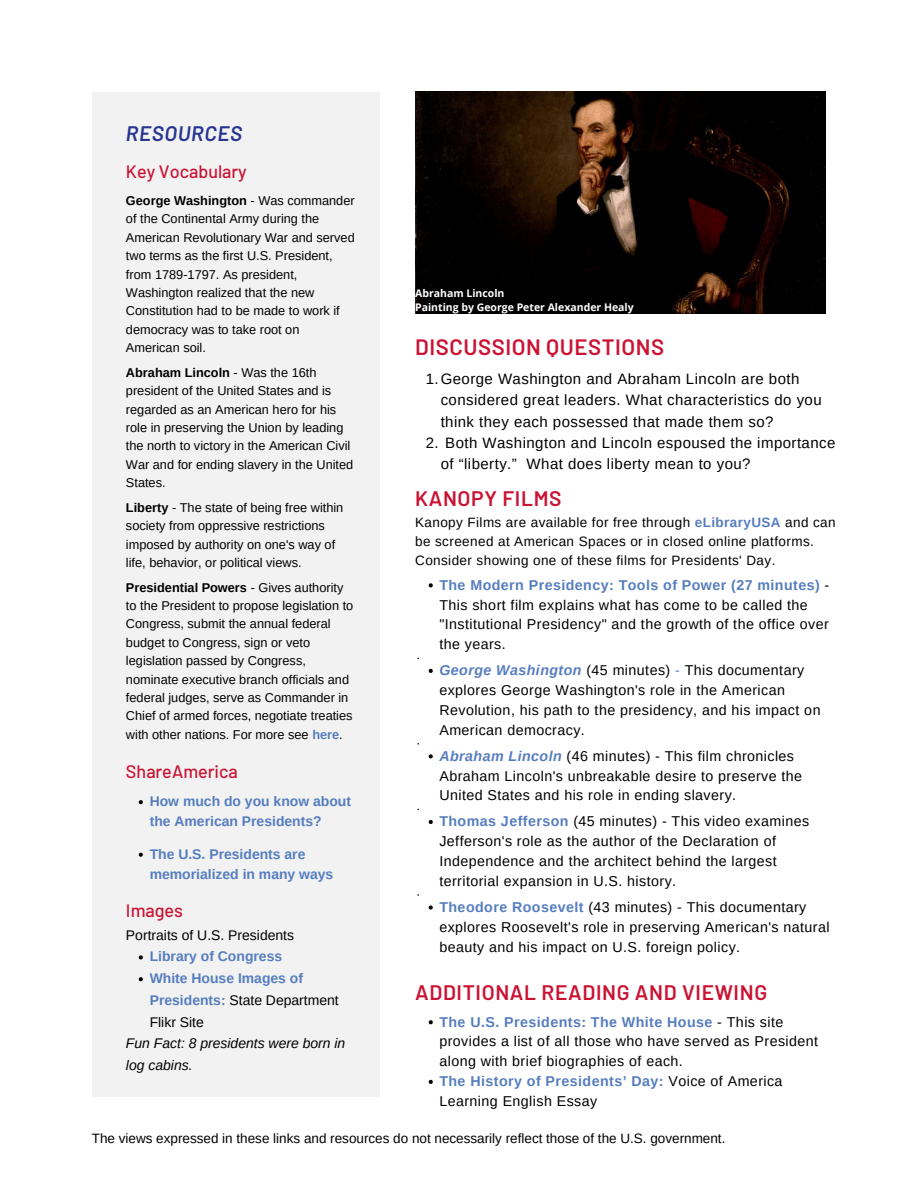
<style>
.page{position:relative;width:918px;height:1188px;background:#fff}
.page>*{position:absolute;margin:0;border:0;box-sizing:border-box;transform-origin:0 0}
.t1{font:600 22.2px "Barlow";letter-spacing:.025em;color:#cb1334}
.t2{font:600 21px "Barlow";letter-spacing:.03em;color:#cb1334}
.t3{font:italic 600 21px "Barlow";letter-spacing:.03em;color:#273591}
.t4{font:500 18px "Barlow";color:#cb1334}
.t5{font:15px/21.3px "Arimo";letter-spacing:.03em;color:#000}
.t6{font:14.25px/19.8px "Arimo";letter-spacing:.03em;color:#000}
.t7{font:700 13.95px/21.8px "Arimo";color:#557dbf}
.t8{font:italic 13.95px/21.8px "Arimo";color:#000}
.t9{font:13.95px "Arimo";color:#000}
.t10{font:13.5px/18.8px "Arimo";letter-spacing:.03em;color:#000}
.t11{font:13.5px "Arimo";color:#000}
.t12{font:12.75px/18.3px "Arimo";color:#000}
.t13{font:700 10.5px/14px "Open Sans";color:#fff}
.s1{font-weight:700}
.s2{font-weight:700;color:#557dbf}
.s3{font-weight:400;color:#000}
.s4{font-weight:700;font-style:italic;color:#557dbf}
.s5{color:#557dbf}
</style>
<div class="page">
<div style="left:92px;top:92px;width:288px;height:1004px;background:#f2f2f2"></div>
<img style="left:415px;top:92px;width:411px;height:221px">
<svg style="left:429px;top:583px;width:4px;height:4px"></svg>
<svg style="left:429px;top:669px;width:4px;height:4px"></svg>
<svg style="left:429px;top:754px;width:4px;height:4px"></svg>
<svg style="left:429px;top:820px;width:4px;height:4px"></svg>
<svg style="left:429px;top:905px;width:4px;height:5px"></svg>
<svg style="left:429px;top:1020px;width:4px;height:4px"></svg>
<svg style="left:429px;top:1080px;width:4px;height:4px"></svg>
<svg style="left:139px;top:800px;width:4px;height:4px"></svg>
<svg style="left:139px;top:853px;width:4px;height:4px"></svg>
<svg style="left:139px;top:955px;width:4px;height:5px"></svg>
<svg style="left:139px;top:977px;width:4px;height:4px"></svg>
<h2 class="t3" style="left:126px;top:120px;width:118px">RESOURCES</h2>
<p class="t4" style="left:126px;top:160px;width:122px">Key Vocabulary</p>
<p class="t12" style="left:126px;top:191px;width:230px"><span class="s1">George Washington</span> - Was commander of the Continental Army during the<br>American Revolutionary War and served two terms as the first U.S. President, from 1789-1797. As president,<br>Washington realized that the new<br>Constitution had to be made to work if democracy was to take root on<br>American soil.</p>
<p class="t12" style="left:126px;top:363px;width:229px"><span class="s1">Abraham Lincoln</span> - Was the 16th president of the United States and is regarded as an American hero for his role in preserving the Union by leading the north to victory in the American Civil<br>War and for ending slavery in the United<br>States.</p>
<p class="t12" style="left:126px;top:498px;width:219px"><span class="s1">Liberty</span> - The state of being free within society from oppressive restrictions imposed by authority on one's way of life, behavior, or political views.</p>
<p class="t12" style="left:126px;top:578px;width:229px"><span class="s1">Presidential Powers</span> - Gives authority to the President to propose legislation to Congress, submit the annual federal budget to Congress, sign or veto legislation passed by Congress, nominate executive branch officials and federal judges, serve as Commander in Chief of armed forces, negotiate treaties with other nations. For more see <span class="s2">here</span>.</p>
<p class="t4" style="left:126px;top:760px;width:113px">ShareAmerica</p>
<p class="t7" style="left:150px;top:791px;width:203px;line-height:19.8px">How much do you know about the American Presidents?</p>
<p class="t7" style="left:150px;top:844px;width:185px;line-height:19.8px">The U.S. Presidents are memorialized in many ways</p>
<p class="t4" style="left:126px;top:899px;width:59px">Images</p>
<p class="t9" style="left:126px;top:927px;width:170px">Portraits of U.S. Presidents</p>
<p class="t7" style="left:150px;top:946px;width:191px">Library of Congress<br>White House Images of<br>Presidents: <span class="s3">State Department<br>Flikr Site</span></p>
<p class="t8" style="left:126px;top:1033px;width:221px">Fun Fact: 8 presidents were born in log cabins.</p>
<p class="t13" style="left:415px;top:286px;width:220px">Abraham Lincoln<br>Painting by George Peter Alexander Healy</p>
<h1 class="t1" style="left:415px;top:333px;width:250px">DISCUSSION QUESTIONS</h1>
<p class="t5" style="left:441px;top:368px;width:383px;text-indent:-15px">1.George Washington and Abraham Lincoln are both considered great leaders. What characteristics do you think they each possessed that made them so?</p>
<p class="t5" style="left:441px;top:432px;width:396px;text-indent:-15px">2. Both Washington and Lincoln espoused the importance of “liberty.” What does liberty mean to you?</p>
<h2 class="t2" style="left:415px;top:485px;width:148px">KANOPY FILMS</h2>
<p class="t10" style="left:415px;top:513px;width:422px">Kanopy Films are available for free through <span class="s2">eLibraryUSA</span> and can be screened at American Spaces or in closed online platforms.<br>Consider showing one of these films for Presidents' Day.</p>
<p class="t6" style="left:439px;top:575px;width:391px"><span class="s2">The Modern Presidency: Tools of Power (27 minutes)</span> - This short film explains what has come to be called the "Institutional Presidency" and the growth of the office over the years.</p>
<p class="t6" style="left:439px;top:660px;width:383px"><span class="s4">George Washington</span> (45 minutes) <span class="s5">-</span> This documentary explores George Washington's role in the American Revolution, his path to the presidency, and his impact on American democracy.</p>
<p class="t6" style="left:439px;top:746px;width:364px"><span class="s4">Abraham Lincoln</span> (46 minutes) - This film chronicles<br>Abraham Lincoln's unbreakable desire to preserve the<br>United States and his role in ending slavery.</p>
<p class="t6" style="left:439px;top:811px;width:371px"><span class="s2">Thomas Jefferson</span> (45 minutes) - This video examines Jefferson's role as the author of the Declaration of Independence and the architect behind the largest territorial expansion in U.S. history.</p>
<p class="t6" style="left:439px;top:897px;width:392px"><span class="s2">Theodore Roosevelt</span> (43 minutes) - This documentary explores Roosevelt's role in preserving American's natural beauty and his impact on U.S. foreign policy.</p>
<h2 class="t2" style="left:415px;top:979px;width:353px">ADDITIONAL READING AND VIEWING</h2>
<p class="t6" style="left:439px;top:1012px;width:380px"><span class="s2">The U.S. Presidents: The White House</span> - This site provides a list of all those who have served as President along with brief biographies of each.<br><span class="s2">The History of Presidents’ Day:</span> Voice of America Learning English Essay</p>
<p class="t11" style="left:92px;top:1131px;width:635px">The views expressed in these links and resources do not necessarily reflect those of the U.S. government.</p>
</div>
